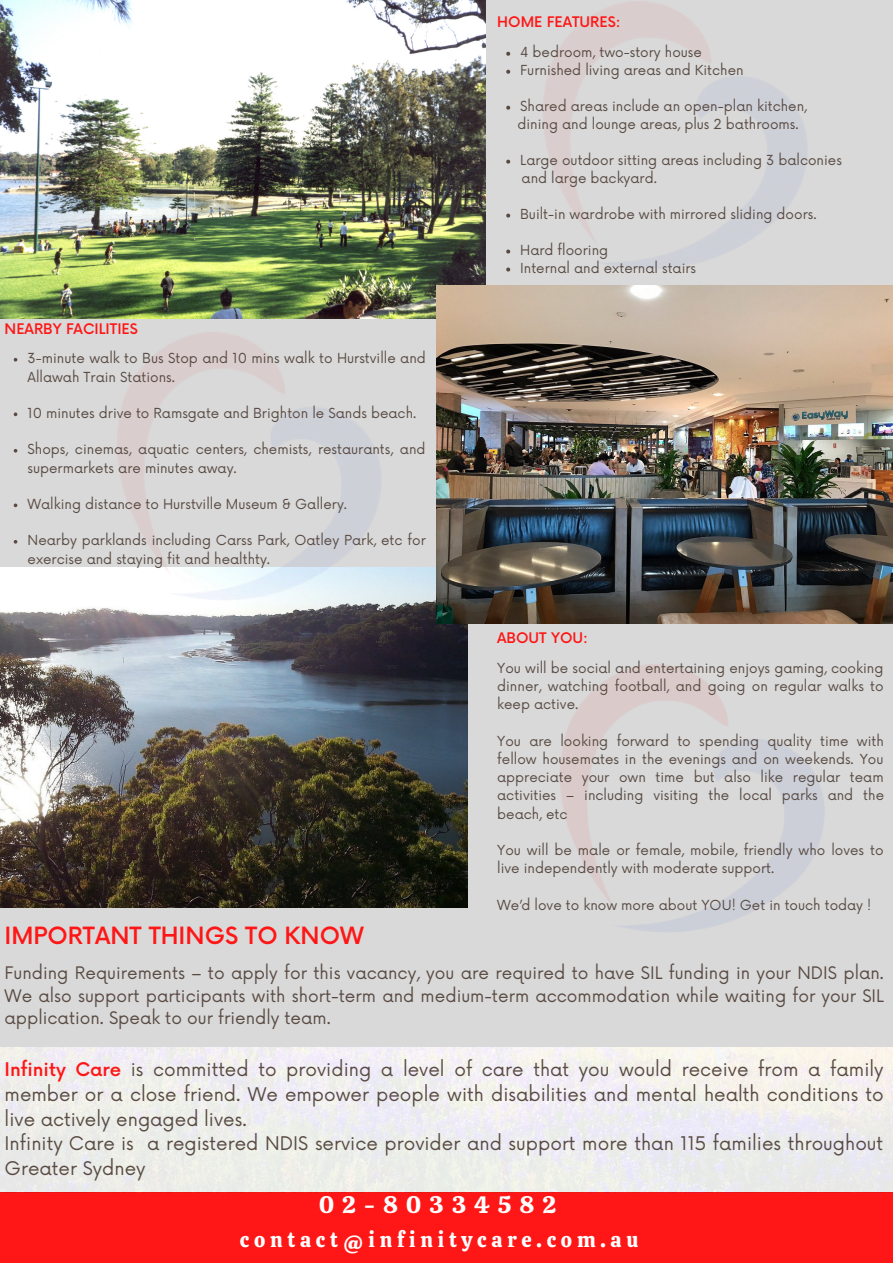
<style>
.page{position:relative;width:893px;height:1264px;background:#fff}
.page>*{position:absolute;margin:0;border:0;box-sizing:border-box;transform-origin:0 0}
.t1{font:23.7px "Calistoga";letter-spacing:.325em;color:#fff}
.t2{font:500 23.1px "Now";color:#ff1616}
.t3{font:20.7px "Calistoga";letter-spacing:.23em;color:#fff}
.t4{font:18.3px/24.8px "Now";color:#594b43}
.t5{font:16.8px/22.5px "Now";color:#594b43;text-align:justify}
.t6{font:500 14.25px "Now";color:#ff1616}
.t7{font:13.5px/18.1px "Now";color:#594b43}
.s1{font-weight:500;color:#ff1616}
</style>
<div class="page">
<div style="left:0;top:0;width:892px;height:1262px;background:#d9d9d9"></div>
<img style="left:0;top:567px;width:468px;height:340px">
<img style="left:0;top:0;width:466px;height:318px">
<img style="left:436px;top:286px;width:456px;height:337px">
<div style="left:0;top:1192px;width:892px;height:70px;background:#ff1616"></div>
<img style="left:41px;top:330px;width:397px;height:332px">
<img style="left:466px;top:0;width:397px;height:332px">
<img style="left:0;top:1047px;width:892px;height:145px">
<svg style="left:506px;top:52px;width:4px;height:4px"></svg>
<svg style="left:506px;top:70px;width:4px;height:4px"></svg>
<svg style="left:506px;top:106px;width:4px;height:4px"></svg>
<svg style="left:506px;top:160px;width:4px;height:4px"></svg>
<svg style="left:506px;top:213px;width:4px;height:4px"></svg>
<svg style="left:506px;top:249px;width:4px;height:4px"></svg>
<svg style="left:506px;top:267px;width:4px;height:4px"></svg>
<svg style="left:14px;top:412px;width:3px;height:4px"></svg>
<svg style="left:14px;top:503px;width:3px;height:4px"></svg>
<p class="t6" style="left:5px;top:321px;width:135px">NEARBY FACILITIES</p>
<p class="t7" style="left:28px;top:350px;width:400px">3-minute walk to Bus Stop and 10 mins walk to Hurstville and<br>Allawah Train Stations.</p>
<p class="t7" style="left:28px;top:405px;width:390px">10 minutes drive to Ramsgate and Brighton le Sands beach.</p>
<p class="t7" style="left:28px;top:441px;width:399px">Shops, cinemas, aquatic centers, chemists, restaurants, and supermarkets are minutes away.</p>
<p class="t7" style="left:28px;top:496px;width:321px">Walking distance to Hurstville Museum &amp; Gallery.</p>
<p class="t7" style="left:28px;top:532px;width:400px">Nearby parklands including Carss Park, Oatley Park, etc for exercise and staying fit and healthty.</p>
<p class="t6" style="left:497px;top:14px;width:125px">HOME FEATURES:</p>
<p class="t7" style="left:520px;top:44px;width:225px">4 bedroom, two-story house<br>Furnished living areas and Kitchen</p>
<p class="t7" style="left:520px;top:97px;width:288px">Shared areas include an open-plan kitchen,</p>
<p class="t7" style="left:520px;top:151px;width:323px">Large outdoor sitting areas including 3 balconies</p>
<p class="t7" style="left:520px;top:205px;width:298px">Built-in wardrobe with mirrored sliding doors.</p>
<p class="t7" style="left:520px;top:241px;width:177px">Hard flooring<br>Internal and external stairs</p>
<p class="t7" style="left:517px;top:115px;width:282px">dining and lounge areas, plus 2 bathrooms.</p>
<p class="t7" style="left:521px;top:169px;width:137px">and large backyard.</p>
<p class="t6" style="left:497px;top:630px;width:92px">ABOUT YOU:</p>
<p class="t7" style="left:497px;top:659px;width:388px;text-align:justify">You will be social and entertaining enjoys gaming, cooking dinner, watching football, and going on regular walks to keep active.</p>
<p class="t7" style="left:497px;top:732px;width:388px;text-align:justify">You are looking forward to spending quality time with fellow housemates in the evenings and on weekends. You appreciate your own time but also like regular team activities – including visiting the local parks and the beach, etc</p>
<p class="t7" style="left:497px;top:841px;width:388px">You will be male or female, mobile, friendly who loves to live independently with moderate support.</p>
<p class="t7" style="left:497px;top:896px;width:375px">We’d love to know more about YOU! Get in touch today !</p>
<h2 class="t2" style="left:5px;top:923px;width:360px">IMPORTANT THINGS TO KNOW</h2>
<p class="t5" style="left:5px;top:962px;width:880px">Funding Requirements – to apply for this vacancy, you are required to have SIL funding in your NDIS plan.<br>We also support participants with short-term and medium-term accommodation while waiting for your SIL application. Speak to our friendly team.</p>
<p class="t4" style="left:5px;top:1058px;width:880px"><span class="s1">Infinity Care</span> is committed to providing a level of care that you would receive from a family member or a close friend. We empower people with disabilities and mental health conditions to live actively engaged lives.<br>Infinity Care is a registered NDIS service provider and support more than 115 families throughout Greater Sydney</p>
<h1 class="t1" style="left:319px;top:1189px;width:239px">02-80334582</h1>
<h3 class="t3" style="left:240px;top:1225px;width:400px">contact@infinitycare.com.au</h3>
</div>
